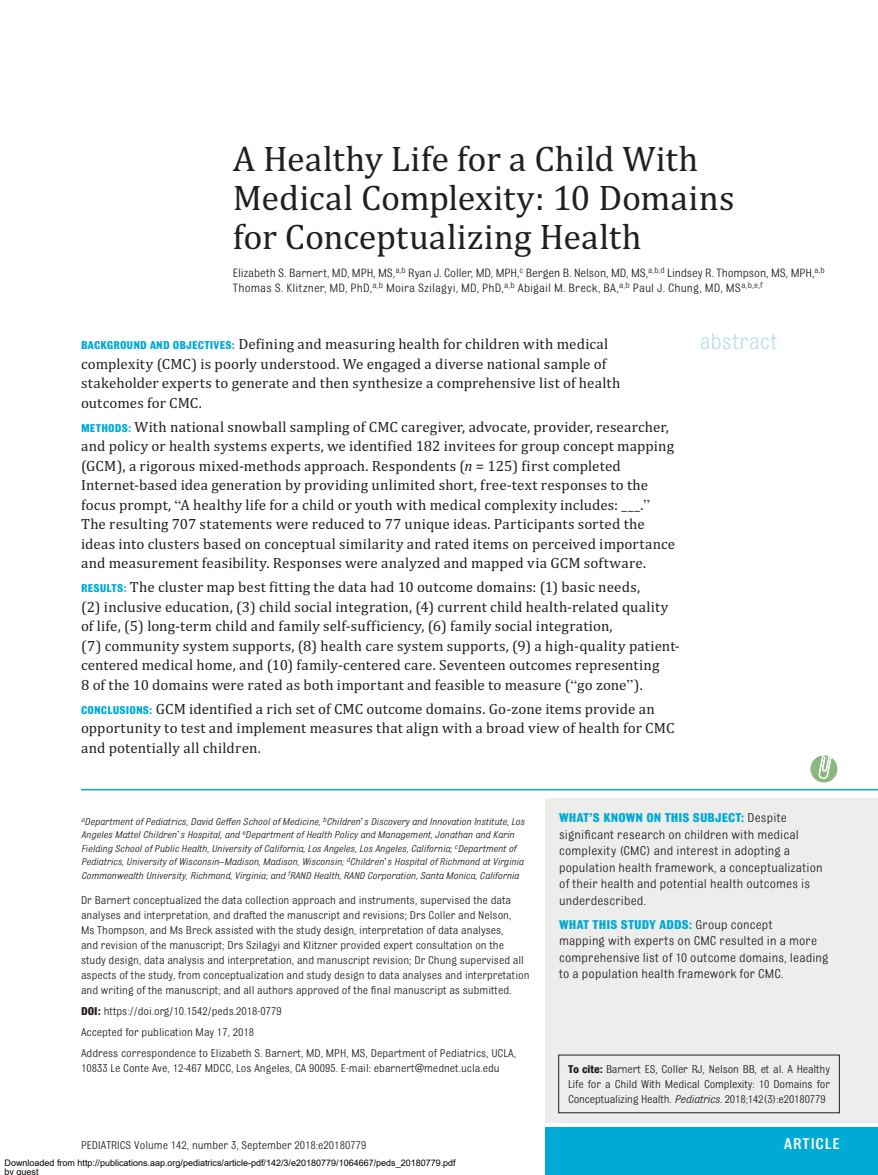
<style>
.page{position:relative;width:878px;height:1175px;background:#fff}
.page>*{position:absolute;margin:0;border:0;box-sizing:border-box;transform-origin:0 0}
.t1{font:36px/39px "Cambria";letter-spacing:-.005em;color:#231f20}
.t2{font:24px "Bulldog Std";color:#bedfef}
.t3{font:16.5px "Bulldog Medium Std";letter-spacing:.055em;color:#fff}
.t4{font:15px/19.5px "Cambria";letter-spacing:.01em;color:#231f20}
.t5{font:13.5px/16.5px "Bulldog Std";letter-spacing:.01em;color:#231f20}
.t6{font:12.75px/15px "Bulldog Std";color:#231f20}
.t7{font:12px/15px "Bulldog Std";color:#231f20}
.t8{font:italic 10.5px/13.5px "Bulldog Std";color:#231f20}
.t9{font:9px/9px "Arial";color:#000}
.s1{font-family:"Bulldog Std";font-weight:700;font-size:12px;color:#00aad4}
.s2{font-style:italic}
.s3{font-family:"STIX General"}
.s4{font-family:"STIX General";font-style:normal}
.s5{font-weight:700}
.s6{font-weight:700;color:#00aad4}
</style>
<div class="page">
<div style="left:545px;top:1127px;width:333px;height:47px;background:#00aad4"></div>
<svg style="left:810px;top:755px;width:27px;height:27px"></svg>
<div style="left:545px;top:798px;width:333px;height:324px;background:#ededec"></div>
<hr style="left:81px;top:789px;width:797px;height:1px;background:#00aad4">
<div style="left:558px;top:1054px;width:281px;height:59px;border:1px solid #231f20"></div>
<h1 class="t1" style="left:233px;top:139px;width:503px">A Healthy Life for a Child With<br>Medical Complexity: 10 Domains for Conceptualizing Health</h1>
<p class="t6" style="left:233px;top:266px;width:593px">Elizabeth S. Barnert, MD, MPH, MS,<sup>a,b</sup> Ryan J. Coller, MD, MPH,<sup>c</sup> Bergen B. Nelson, MD, MS,<sup>a,b,d</sup> Lindsey R. Thompson, MS, MPH,<sup>a,b<br></sup>Thomas S. Klitzner, MD, PhD,<sup>a,b</sup> Moira Szilagyi, MD, PhD,<sup>a,b</sup> Abigail M. Breck, BA,<sup>a,b</sup> Paul J. Chung, MD, MS<sup>a,b,e,f</sup></p>
<p class="t4" style="left:81px;top:334px;width:541px"><span class="s1">BACKGROUND AND OBJECTIVES:</span> Defining and measuring health for children with medical complexity (CMC) is poorly understood. We engaged a diverse national sample of stakeholder experts to generate and then synthesize a comprehensive list of health outcomes for CMC.</p>
<p class="t4" style="left:81px;top:417px;width:595px"><span class="s1">METHODS:</span> With national snowball sampling of CMC caregiver, advocate, provider, researcher, and policy or health systems experts, we identified 182 invitees for group concept mapping (GCM), a rigorous mixed-methods approach. Respondents (<span class="s2">n</span> = 125) first completed Internet-based idea generation by providing unlimited short, free-text responses to the focus prompt, <span class="s3">“</span>A healthy life for a child or youth with medical complexity includes: ___.<span class="s3">” </span>The resulting 707 statements were reduced to 77 unique ideas. Participants sorted the ideas into clusters based on conceptual similarity and rated items on perceived importance and measurement feasibility. Responses were analyzed and mapped via GCM software.</p>
<p class="t4" style="left:81px;top:577px;width:600px"><span class="s1">RESULTS:</span> The cluster map best fitting the data had 10 outcome domains: (1) basic needs,<br>(2) inclusive education, (3) child social integration, (4) current child health-related quality of life, (5) long-term child and family self-sufficiency, (6) family social integration,<br>(7) community system supports, (8) health care system supports, (9) a high-quality patient&shy;centered medical home, and (10) family-centered care. Seventeen outcomes representing<br>8 of the 10 domains were rated as both important and feasible to measure (<span class="s3">“</span>go zone<span class="s3">”</span>).</p>
<p class="t4" style="left:81px;top:699px;width:595px"><span class="s1">CONCLUSIONS:</span> GCM identified a rich set of CMC outcome domains. Go-zone items provide an opportunity to test and implement measures that align with a broad view of health for CMC and potentially all children.</p>
<h2 class="t2" style="left:699px;top:329px;width:80px">abstract</h2>
<p class="t8" style="left:81px;top:815px;width:445px"><sup>a</sup>Department of Pediatrics, David Geffen School of Medicine, <sup>b</sup>Children<span class="s4">’</span>s Discovery and Innovation Institute, Los Angeles Mattel Children<span class="s4">’</span>s Hospital, and <sup>e</sup>Department of Health Policy and Management, Jonathan and Karin Fielding School of Public Health, University of California, Los Angeles, Los Angeles, California; <sup>c</sup>Department of Pediatrics, University of Wisconsin<span class="s4">–</span>Madison, Madison, Wisconsin; <sup>d</sup>Children<span class="s4">’</span>s Hospital of Richmond at Virginia Commonwealth University, Richmond, Virginia; and <sup>f</sup>RAND Health, RAND Corporation, Santa Monica, California</p>
<p class="t7" style="left:81px;top:893px;width:450px">Dr Barnert conceptualized the data collection approach and instruments, supervised the data analyses and interpretation, and drafted the manuscript and revisions; Drs Coller and Nelson,<br>Ms Thompson, and Ms Breck assisted with the study design, interpretation of data analyses,<br>and revision of the manuscript; Drs Szilagyi and Klitzner provided expert consultation on the study design, data analysis and interpretation, and manuscript revision; Dr Chung supervised all aspects of the study, from conceptualization and study design to data analyses and interpretation and writing of the manuscript; and all authors approved of the final manuscript as submitted.</p>
<p class="t7" style="left:81px;top:1001px;width:436px;line-height:21px"><span class="s5">DOI:</span> https://doi.org/10.1542/peds.2018-0779<br>Accepted for publication May 17, 2018<br>Address correspondence to Elizabeth S. Barnert, MD, MPH, MS, Department of Pediatrics, UCLA,</p>
<p class="t7" style="left:81px;top:1061px;width:420px">10833 Le Conte Ave, 12-467 MDCC, Los Angeles, CA 90095. E-mail: ebarnert@mednet.ucla.edu</p>
<p class="t7" style="left:81px;top:1138px;width:287px">PEDIATRICS Volume 142, number 3, September 2018:e20180779</p>
<p class="t9" style="left:4px;top:1159px;width:453px">Downloaded from http://publications.aap.org/pediatrics/article-pdf/142/3/e20180779/1064667/peds_20180779.pdf by guest</p>
<p class="t5" style="left:559px;top:810px;width:265px"><span class="s6">WHAT’S KNOWN ON THIS SUBJECT:</span> Despite significant research on children with medical complexity (CMC) and interest in adopting a population health framework, a conceptualization of their health and potential health outcomes is underdescribed.</p>
<p class="t5" style="left:559px;top:916px;width:270px"><span class="s6">WHAT THIS STUDY ADDS:</span> Group concept<br>mapping with experts on CMC resulted in a more comprehensive list of 10 outcome domains, leading to a population health framework for CMC.</p>
<p class="t7" style="left:568px;top:1062px;width:263px;text-align:justify"><span class="s5">To cite:</span> Barnert ES, Coller RJ, Nelson BB, et al. A Healthy Life for a Child With Medical Complexity: 10 Domains for Conceptualizing Health. <span class="s2">Pediatrics.</span> 2018;142(3):e20180779</p>
<p class="t3" style="left:784px;top:1135px;width:57px">ARTICLE</p>
</div>
